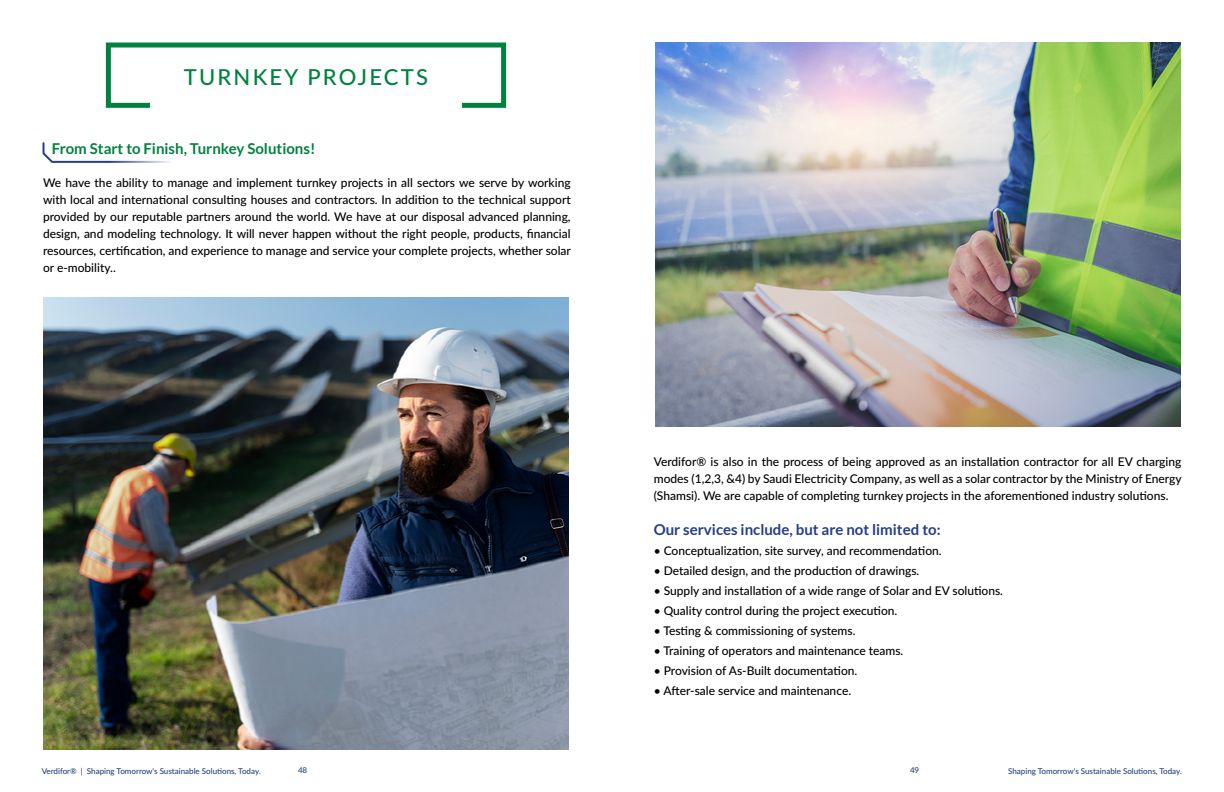
<style>
.page{position:relative;width:1224px;height:792px;background:#fff}
.page>*{position:absolute;margin:0;border:0;box-sizing:border-box;transform-origin:0 0}
.t1{font:500 22px "Lato";letter-spacing:.1em;color:#00823f}
.t2{font:700 15px "Lato";color:#253e86}
.t3{font:700 15px "Lato";color:#00823f}
.t4{font:500 12px/17px "Lato";color:#000;text-align:justify}
.t5{font:500 8px "Lato";color:#20427f}
</style>
<div class="page">
<svg style="left:42px;top:142px;width:128px;height:21px"></svg>
<img style="left:43px;top:298px;width:525px;height:451px">
<img style="left:656px;top:43px;width:525px;height:384px">
<div style="left:106px;top:43px;width:400px;height:65px;border:5px solid #00823f"></div>
<div style="left:150px;top:96px;width:312px;height:17px;background:#fff"></div>
<h1 class="t1" style="left:184px;top:61px;width:246px">TURNKEY PROJECTS</h1>
<p class="t3" style="left:52px;top:140px;width:265px">From Start to Finish, Turnkey Solutions!</p>
<p class="t4" style="left:43px;top:174px;width:529px">We have the ability to manage and implement turnkey projects in all sectors we serve by working with local and international consulting houses and contractors. In addition to the technical support provided by our reputable partners around the world. We have at our disposal advanced planning, design, and modeling technology. It will never happen without the right people, products, financial resources, certification, and experience to manage and service your complete projects, whether solar or e-mobility..</p>
<p class="t4" style="left:654px;top:453px;width:530px">Verdifor® is also in the process of being approved as an installation contractor for all EV charging modes (1,2,3, &amp;4) by Saudi Electricity Company, as well as a solar contractor by the Ministry of Energy (Shamsi). We are capable of completing turnkey projects in the aforementioned industry solutions.</p>
<p class="t2" style="left:654px;top:521px;width:288px">Our services include, but are not limited to:</p>
<p class="t4" style="left:654px;top:542px;width:289px">• Conceptualization, site survey, and recommendation.</p>
<p class="t4" style="left:654px;top:562px;width:267px">• Detailed design, and the production of drawings.</p>
<p class="t4" style="left:654px;top:582px;width:351px">• Supply and installation of a wide range of Solar and EV solutions.</p>
<p class="t4" style="left:654px;top:602px;width:245px">• Quality control during the project execution.</p>
<p class="t4" style="left:654px;top:622px;width:203px">• Testing &amp; commissioning of systems.</p>
<p class="t4" style="left:654px;top:642px;width:251px">• Training of operators and maintenance teams.</p>
<p class="t4" style="left:654px;top:662px;width:205px">• Provision of As-Built documentation.</p>
<p class="t4" style="left:654px;top:682px;width:199px">• After-sale service and maintenance.</p>
<p class="t5" style="left:42px;top:765px;width:221px">Verdifor® | Shaping Tomorrow's Sustainable Solutions, Today.</p>
<p class="t5" style="left:298px;top:764px;width:11px">48</p>
<p class="t5" style="left:910px;top:764px;width:11px">49</p>
<p class="t5" style="left:1008px;top:765px;width:175px">Shaping Tomorrow's Sustainable Solutions, Today.</p>
</div>
